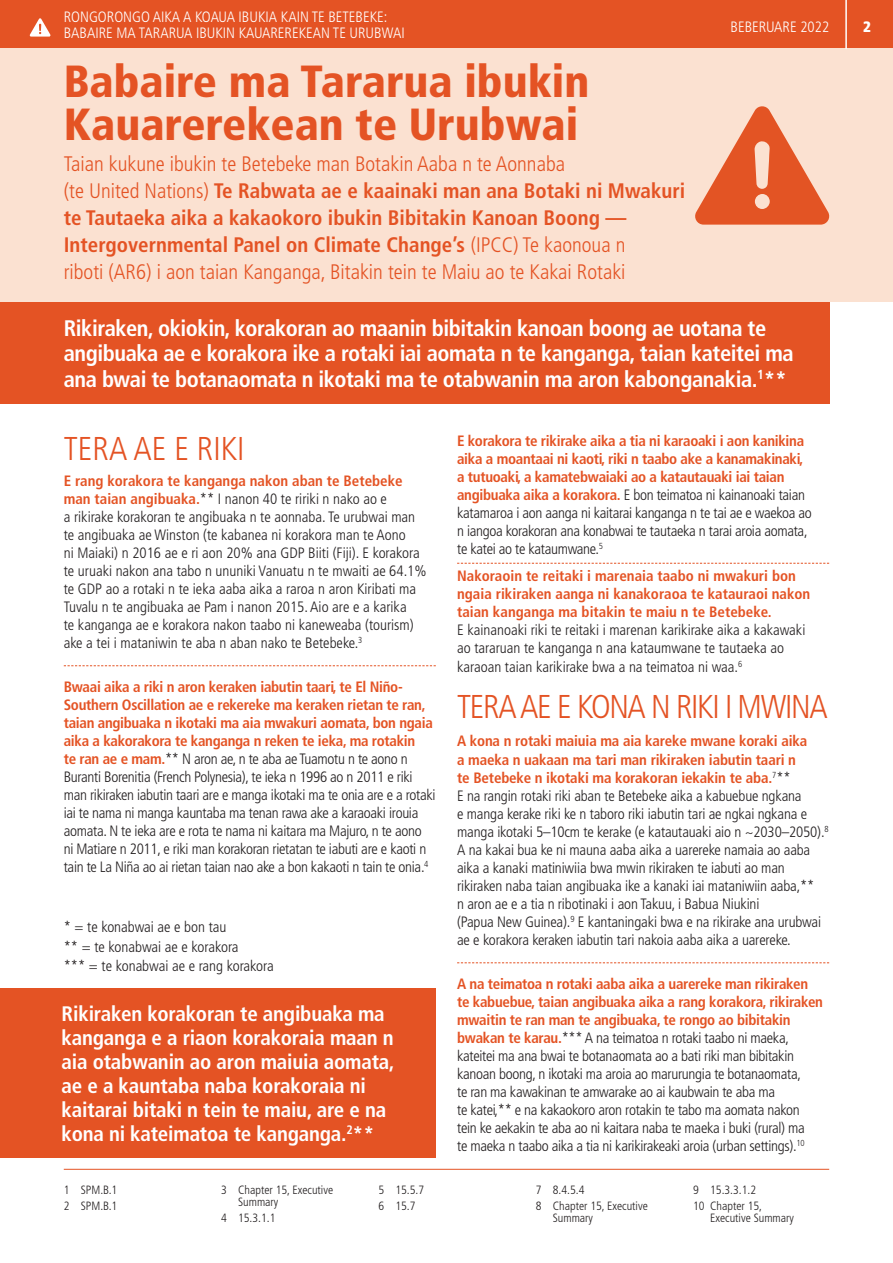
<style>
.page{position:relative;width:893px;height:1263px;background:#fff}
.page>*{position:absolute;margin:0;border:0;box-sizing:border-box;transform-origin:0 0}
.t1{font:900 condensed 45px/43.5px "Frutiger LT Pro";color:#e45324}
.heading{font:300 condensed 33px "Frutiger LT Pro";letter-spacing:-.04em;color:#e45324}
.heading-2{font:300 condensed 33px "Frutiger LT Pro";color:#e45324}
.feature_text{font:700 condensed 22.5px/25.5px "Frutiger LT Pro";letter-spacing:-.02em;color:#fff}
.t2{font:300 condensed 21px/27px "Frutiger LT Pro";color:#e45324}
.feature_text-2{font:700 condensed 21px/24px "Frutiger LT Pro";letter-spacing:-.01em;color:#fff}
.body_text{font:300 condensed 15px/18px "Frutiger LT Pro";letter-spacing:-.01em;color:#231f20}
.body_text_no_rule{font:300 condensed 15px/18px "Frutiger LT Pro";letter-spacing:-.02em;color:#231f20}
.body_text-2{font:700 condensed 15px/18px "Frutiger LT Pro";letter-spacing:-.02em;color:#e45324}
.body_text_no_rule-2{font:700 condensed 15px/18px "Frutiger LT Pro";color:#e45324}
.t3{font:300 condensed 15px/16.5px "Frutiger LT Pro";color:#fff}
.body_text_no_bold{font:300 condensed 15px "Frutiger LT Pro";color:#231f20}
.body_text_no_rule-3{font:300 condensed 15px "Frutiger LT Pro";color:#231f20}
.t4{font:900 condensed 15px "Frutiger LT Pro";color:#fff}
.t5{font:300 condensed 12px/12px "Frutiger LT Pro";color:#231f20}
.s1{font-weight:700}
.s2{font-weight:700;color:#e45324}
.s3{font-weight:300;color:#231f20}
</style>
<div class="page">
<div style="left:0;top:0;width:893px;height:49px;background:#e45324"></div>
<svg style="left:29px;top:18px;width:22px;height:19px"></svg>
<div style="left:0;top:49px;width:893px;height:253px;background:#fbe1d1"></div>
<div style="left:0;top:302px;width:829px;height:102px;background:#e45324"></div>
<svg style="left:457px;top:563px;width:372px;height:1px"></svg>
<svg style="left:457px;top:962px;width:372px;height:1px"></svg>
<hr style="left:64px;top:1169px;width:765px;height:1px;background:#e45324">
<svg style="left:64px;top:665px;width:372px;height:1px"></svg>
<div style="left:0;top:988px;width:436px;height:170px;background:#e45324"></div>
<svg style="left:695px;top:106px;width:135px;height:119px"></svg>
<hr style="left:845px;top:0;width:2px;height:49px;background:#fff">
<p class="t3" style="left:64px;top:9px;width:325px">RONGORONGO AIKA A KOAUA IBUKIA KAIN TE BETEBEKE:<br>Babaire</p>
<p class="t3" style="left:117px;top:25px;width:37px">ma Tararua</p>
<p class="t3" style="left:196px;top:25px;width:8px">ibukin</p>
<p class="t3" style="left:239px;top:25px;width:16px">Kauarerekean</p>
<p class="t3" style="left:333px;top:25px;width:67px">te Urubwai</p>
<p class="t1" style="left:64px;top:59px;width:527px">Babaire ma Tararua ibukin<br>Kauarerekean te Urubwai</p>
<p class="t2" style="left:64px;top:150px;width:623px">Taian kukune ibukin te Betebeke man Botakin Aaba n te Aonnaba<br>(te United Nations) <span class="s1">Te Rabwata ae e kaainaki man ana Botaki ni Mwakuri te Tautaeka aika a kakaokoro ibukin Bibitakin Kanoan Boong — Intergovernmental Panel on Climate Change’s</span> (IPCC) Te kaonoua n<br>riboti (AR6) i aon taian Kanganga, Bitakin tein te Maiu ao te Kakai Rotaki</p>
<p class="t3" style="left:731px;top:18px;width:100px">BEBERUARE 2022</p>
<p class="feature_text" style="left:64px;top:315px;width:731px">Rikiraken, okiokin, korakoran ao maanin bibitakin kanoan boong ae uotana te angibuaka ae e korakora ike a rotaki iai aomata n te kanganga, taian kateitei ma ana bwai te botanaomata n ikotaki ma te otabwanin ma aron kabonganakia.<sup>1</sup>**</p>
<p class="heading-2" style="left:64px;top:429px;width:182px">TERA AE E RIKI</p>
<p class="body_text" style="left:64px;top:472px;width:364px"><span class="s2">E rang korakora te kanganga nakon aban te Betebeke man taian angibuaka.</span>** I nanon 40 te ririki n nako ao e<br>a rikirake korakoran te angibuaka n te aonnaba. Te urubwai man te angibuaka ae Winston (te kabanea ni korakora man te Aono<br>ni Maiaki) n 2016 ae e ri aon 20% ana GDP Biiti (Fiji). E korakora te uruaki nakon ana tabo n ununiki Vanuatu n te mwaiti ae 64.1% te GDP ao a rotaki n te ieka aaba aika a raroa n aron Kiribati ma Tuvalu n te angibuaka ae Pam i nanon 2015. Aio are e a karika<br>te kanganga ae e korakora nakon taabo ni kaneweaba (tourism) ake a tei i mataniwin te aba n aban nako te Betebeke.<sup>3</sup></p>
<p class="body_text_no_rule" style="left:64px;top:678px;width:373px"><span class="s2">Bwaai aika a riki n aron keraken iabutin taari, te El Niño-Southern Oscillation ae e rekereke ma keraken rietan te ran, taian angibuaka n ikotaki ma aia mwakuri aomata, bon ngaia aika a kakorakora te kanganga n reken te ieka, ma rotakin<br>te ran ae e mam.</span>** N aron ae, n te aba ae Tuamotu n te aono n Buranti Borenitia (French Polynesia), te ieka n 1996 ao n 2011 e riki man rikiraken iabutin taari are e manga ikotaki ma te onia are e a rotaki iai te nama ni manga kauntaba ma tenan rawa ake a karaoaki irouia aomata. N te ieka are e rota te nama ni kaitara ma Majuro, n te aono<br>ni Matiare n 2011, e riki man korakoran rietatan te iabuti are e kaoti n tain te La Niña ao ai rietan taian nao ake a bon kakaoti n tain te onia.<sup>4</sup></p>
<p class="body_text_no_bold" style="left:64px;top:919px;width:164px">* = te konabwai ae e bon tau</p>
<p class="body_text_no_bold" style="left:64px;top:938px;width:176px">** = te konabwai ae e korakora</p>
<p class="body_text_no_bold" style="left:64px;top:958px;width:212px">*** = te konabwai ae e rang korakora</p>
<p class="feature_text-2" style="left:62px;top:1002px;width:334px">Rikiraken korakoran te angibuaka ma kanganga e a riaon korakoraia maan n aia otabwanin ao aron maiuia aomata, ae e a kauntaba naba korakoraia ni kaitarai bitaki n tein te maiu, are e na kona ni kateimatoa te kanganga.<sup>2</sup>**</p>
<p class="body_text-2" style="left:457px;top:432px;width:356px">E korakora te rikirake aika a tia ni karaoaki i aon kanikina aika a moantaai ni kaoti, riki n taabo ake a kanamakinaki, a tutuoaki, a kamatebwaiaki ao a katautauaki iai taian angibuaka aika a korakora. <span class="s3">E bon teimatoa ni kainanoaki taian katamaroa i aon aanga ni kaitarai kanganga n te tai ae e waekoa ao n iangoa korakoran ana konabwai te tautaeka n tarai aroia aomata, te katei ao te kataumwane.</span><sup>5</sup></p>
<p class="body_text_no_rule-2" style="left:457px;top:567px;width:355px">Nakoraoin te reitaki i marenaia taabo ni mwakuri bon ngaia rikiraken aanga ni kanakoraoa te katauraoi nakon taian kanganga ma bitakin te maiu n te Betebeke.<br><span class="s3">E kainanoaki riki te reitaki i marenan karikirake aika a kakawaki ao tararuan te kanganga n ana kataumwane te tautaeka ao</span></p>
<p class="body_text_no_rule-3" style="left:457px;top:659px;width:287px">karaoan taian karikirake bwa a na teimatoa ni waa.<sup>6</sup></p>
<p class="heading" style="left:457px;top:687px;width:372px">TERA AE E KONA N RIKI I MWINA</p>
<p class="body_text-2" style="left:457px;top:731px;width:352px;line-height:19.5px">A kona n rotaki maiuia ma aia kareke mwane koraki aika a maeka n uakaan ma tari man rikiraken iabutin taari n</p>
<p class="body_text" style="left:457px;top:769px;width:373px"><span class="s2">te Betebeke n ikotaki ma korakoran iekakin te aba.</span><sup>7</sup>**<br>E na rangin rotaki riki aban te Betebeke aika a kabuebue ngkana<br>e manga kerake riki ke n taboro riki iabutin tari ae ngkai ngkana e manga ikotaki 5–10cm te kerake (e katautauaki aio n ~2030–2050).<sup>8<br></sup>A na kakai bua ke ni mauna aaba aika a uarereke namaia ao aaba aika a kanaki matiniwiia bwa mwin rikiraken te iabuti ao man rikiraken naba taian angibuaka ike a kanaki iai mataniwiin aaba,**<br>n aron ae e a tia n ribotinaki i aon Takuu, i Babua Niukini<br>(Papua New Guinea).<sup>9</sup> E kantaningaki bwa e na rikirake ana urubwai ae e korakora keraken iabutin tari nakoia aaba aika a uarereke.</p>
<p class="body_text" style="left:457px;top:975px;width:367px"><span class="s2">A na teimatoa n rotaki aaba aika a uarereke man rikiraken te kabuebue, taian angibuaka aika a rang korakora, rikiraken mwaitin te ran man te angibuaka, te rongo ao bibitakin bwakan te karau.</span>*** A na teimatoa n rotaki taabo ni maeka, kateitei ma ana bwai te botanaomata ao a bati riki man bibitakin kanoan boong, n ikotaki ma aroia ao marurungia te botanaomata,<br>te ran ma kawakinan te amwarake ao ai kaubwain te aba ma<br>te katei,** e na kakaokoro aron rotakin te tabo ma aomata nakon tein ke aekakin te aba ao ni kaitara naba te maeka i buki (rural) ma<br>te maeka n taabo aika a tia ni karikirakeaki aroia (urban settings).<sup>10</sup></p>
<p class="t5" style="left:64px;top:1184px;width:55px">1 SPM.B.1</p>
<p class="t5" style="left:64px;top:1200px;width:55px">2 SPM.B.1</p>
<p class="t5" style="left:238px;top:1184px;width:97px;text-indent:-17px">3 Chapter 15, Executive<br>Summary</p>
<p class="t5" style="left:221px;top:1212px;width:56px">4 15.3.1.1</p>
<p class="t5" style="left:378px;top:1184px;width:47px">5 15.5.7</p>
<p class="t5" style="left:378px;top:1200px;width:39px">6 15.7</p>
<p class="t5" style="left:536px;top:1184px;width:50px">7 8.4.5.4</p>
<p class="t5" style="left:553px;top:1200px;width:97px;text-indent:-17px">8 Chapter 15, Executive<br>Summary</p>
<p class="t5" style="left:693px;top:1184px;width:65px">9 15.3.3.1.2</p>
<p class="t5" style="left:710px;top:1200px;width:85px;text-indent:-17px">10 Chapter 15,<br>Executive Summary</p>
<p class="t4" style="left:863px;top:17px;width:9px">2</p>
</div>
